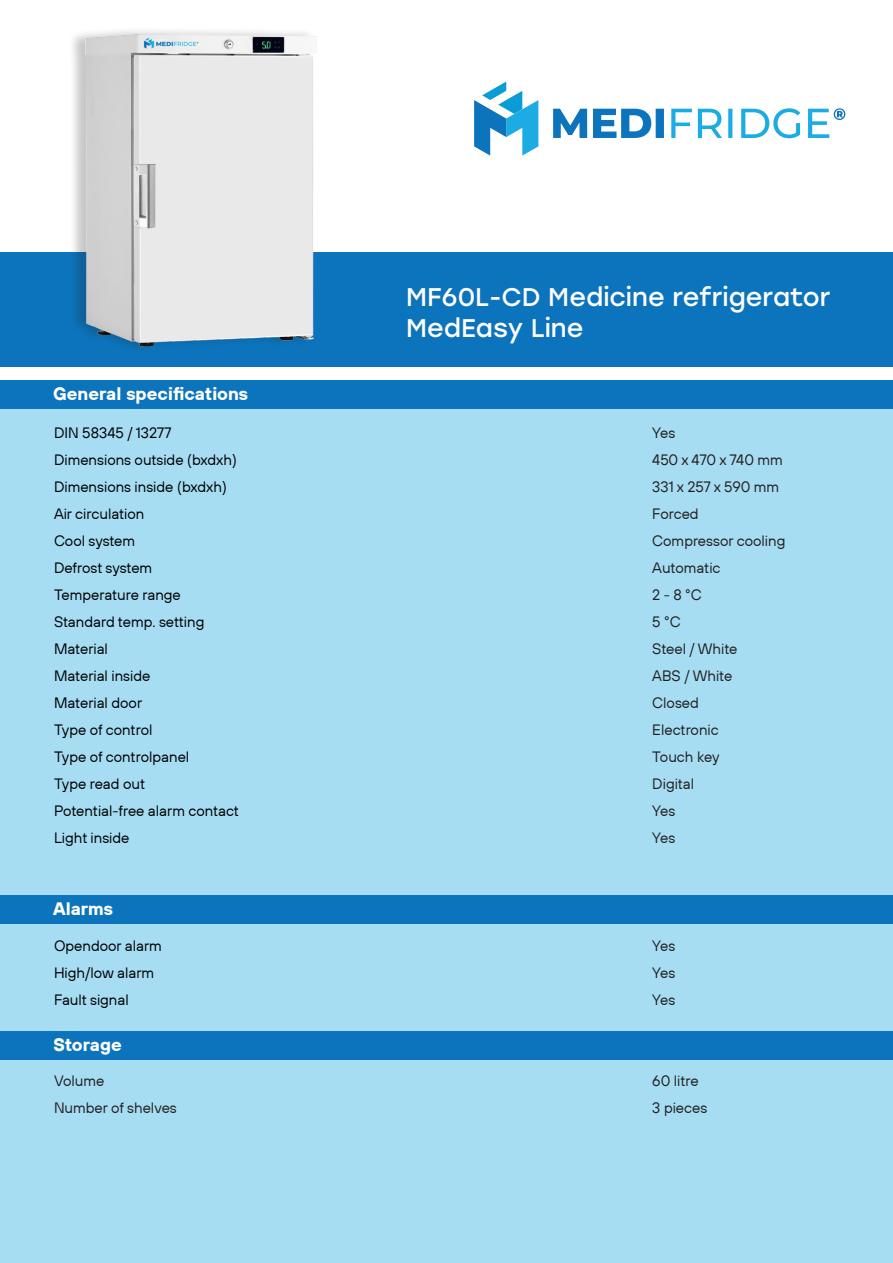
<style>
.page{position:relative;width:893px;height:1263px;background:#fff}
.page>*{position:absolute;margin:0;border:0;box-sizing:border-box;transform-origin:0 0}
.t1{font:25.5px "Stolzl";color:#fff}
.t2{font:700 18px "TT Hoves Pro Trial";color:#fff}
.t3{font:15px "TT Hoves Pro Trial";color:#000}
.t4{font:15px/27px "TT Hoves Pro Trial";color:#231f20}
.t5{font:15px "TT Hoves Pro Trial";letter-spacing:-.02em;color:#231f20}
</style>
<div class="page">
<div style="left:0;top:409px;width:893px;height:854px;background:#a6ddf3"></div>
<div style="left:0;top:252px;width:893px;height:115px;background:#0c74bc"></div>
<div style="left:0;top:381px;width:893px;height:28px;background:#0c74bc"></div>
<div style="left:69px;top:26px;width:247px;height:329px;background:#231f20;opacity:.25"></div>
<img style="left:85px;top:34px;width:232px;height:319px">
<div style="left:0;top:895px;width:893px;height:29px;background:#0c74bc"></div>
<div style="left:0;top:1031px;width:893px;height:29px;background:#0c74bc"></div>
<svg style="left:474px;top:81px;width:64px;height:75px"></svg>
<svg style="left:553px;top:109px;width:111px;height:29px"></svg>
<svg style="left:671px;top:108px;width:174px;height:30px"></svg>
<p class="t2" style="left:53px;top:382px;width:197px">General specifications</p>
<p class="t3" style="left:54px;top:424px;width:119px">DIN 58345 / 13277</p>
<p class="t3" style="left:54px;top:451px;width:184px">Dimensions outside (bxdxh)</p>
<p class="t3" style="left:54px;top:478px;width:174px">Dimensions inside (bxdxh)</p>
<p class="t3" style="left:54px;top:505px;width:92px">Air circulation</p>
<p class="t3" style="left:54px;top:532px;width:83px">Cool system</p>
<p class="t3" style="left:54px;top:559px;width:100px">Defrost system</p>
<p class="t3" style="left:54px;top:586px;width:128px">Temperature range</p>
<p class="t3" style="left:54px;top:613px;width:152px">Standard temp. setting</p>
<p class="t3" style="left:54px;top:640px;width:55px">Material</p>
<p class="t3" style="left:54px;top:667px;width:98px">Material inside</p>
<p class="t3" style="left:54px;top:694px;width:90px">Material door</p>
<p class="t3" style="left:54px;top:721px;width:100px">Type of control</p>
<p class="t3" style="left:54px;top:748px;width:137px">Type of controlpanel</p>
<p class="t3" style="left:54px;top:775px;width:93px">Type read out</p>
<p class="t3" style="left:54px;top:802px;width:187px">Potential-free alarm contact</p>
<p class="t3" style="left:54px;top:829px;width:77px">Light inside</p>
<p class="t2" style="left:53px;top:897px;width:62px">Alarms</p>
<p class="t3" style="left:54px;top:937px;width:109px">Opendoor alarm</p>
<p class="t3" style="left:54px;top:964px;width:102px">High/low alarm</p>
<p class="t3" style="left:54px;top:991px;width:76px">Fault signal</p>
<p class="t2" style="left:53px;top:1033px;width:70px">Storage</p>
<p class="t4" style="left:54px;top:1067px;width:52px">Volume</p>
<p class="t4" style="left:54px;top:1094px;width:124px">Number of shelves</p>
<p class="t1" style="left:406px;top:279px;width:426px">MF60L-CD Medicine refrigerator</p>
<p class="t1" style="left:406px;top:310px;width:179px">MedEasy Line</p>
<p class="t4" style="left:652px;top:419px;width:25px">Yes</p>
<p class="t5" style="left:652px;top:450px;width:132px">450 x 470 x 740 mm</p>
<p class="t4" style="left:652px;top:473px;width:128px">331 x 257 x 590 mm</p>
<p class="t4" style="left:652px;top:500px;width:48px">Forced</p>
<p class="t4" style="left:652px;top:527px;width:135px">Compressor cooling</p>
<p class="t4" style="left:652px;top:554px;width:70px">Automatic</p>
<p class="t4" style="left:652px;top:581px;width:51px">2 - 8 °C</p>
<p class="t4" style="left:652px;top:608px;width:30px">5 °C</p>
<p class="t4" style="left:652px;top:635px;width:87px">Steel / White</p>
<p class="t4" style="left:652px;top:662px;width:82px">ABS / White</p>
<p class="t4" style="left:652px;top:689px;width:68px">Closed<br>Electronic</p>
<p class="t4" style="left:652px;top:743px;width:69px">Touch key</p>
<p class="t4" style="left:652px;top:770px;width:43px">Digital</p>
<p class="t4" style="left:652px;top:797px;width:25px">Yes</p>
<p class="t4" style="left:652px;top:824px;width:25px">Yes</p>
<p class="t4" style="left:652px;top:932px;width:25px">Yes</p>
<p class="t4" style="left:652px;top:959px;width:25px">Yes</p>
<p class="t4" style="left:652px;top:986px;width:25px">Yes</p>
<p class="t4" style="left:652px;top:1067px;width:48px">60 litre</p>
<p class="t4" style="left:652px;top:1094px;width:57px">3 pieces</p>
</div>
